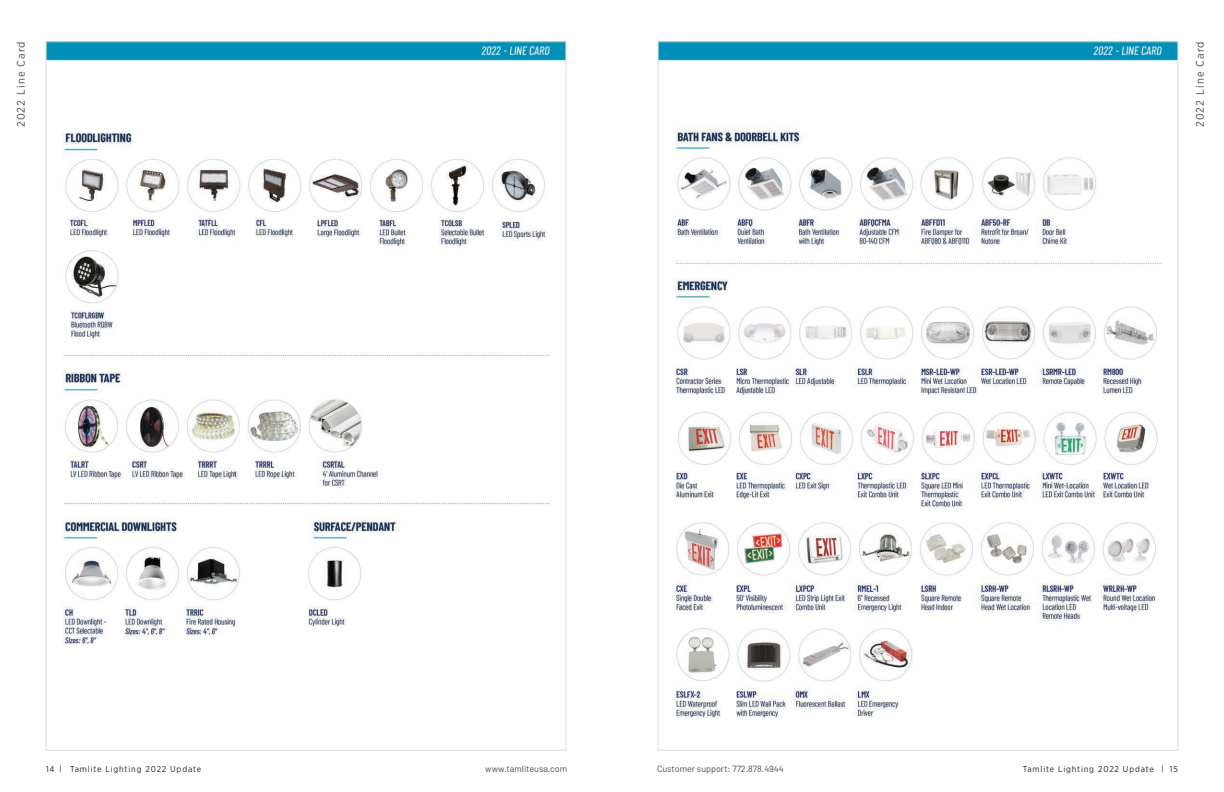
<style>
.page{position:relative;width:1224px;height:792px;background:#fff}
.page>*{position:absolute;margin:0;border:0;box-sizing:border-box;transform-origin:0 0}
.t1{font:11px "Gotham Narrow";letter-spacing:.1em;color:#494a4b}
.t2{font:9px "Barlow";color:#494a4b}
.t3{font:8.5px "Gotham Narrow";letter-spacing:.1em;color:#231f20}
.s1{font-family:"Barlow";font-size:9px;color:#494a4b}
</style>
<div class="page">
<img style="left:48px;top:43px;width:516px;height:605px">
<img style="left:660px;top:43px;width:516px;height:675px">
<p class="t1" style="left:14px;top:127px;width:87px;rotate:-90deg">2022 Line Card</p>
<p class="t1" style="left:1193px;top:127px;width:87px;rotate:-90deg">2022 Line Card</p>
<p class="t3" style="left:46px;top:764px;width:157px">14 <span class="s1">|</span> Tamlite Lighting 2022 Update</p>
<p class="t2" style="left:485px;top:763px;width:84px">www.tamliteusa.com</p>
<p class="t2" style="left:657px;top:763px;width:128px">Customer support: 772.878.4944</p>
<p class="t3" style="left:1023px;top:764px;width:157px">Tamlite Lighting 2022 Update <span class="s1">|</span> 15</p>
</div>
